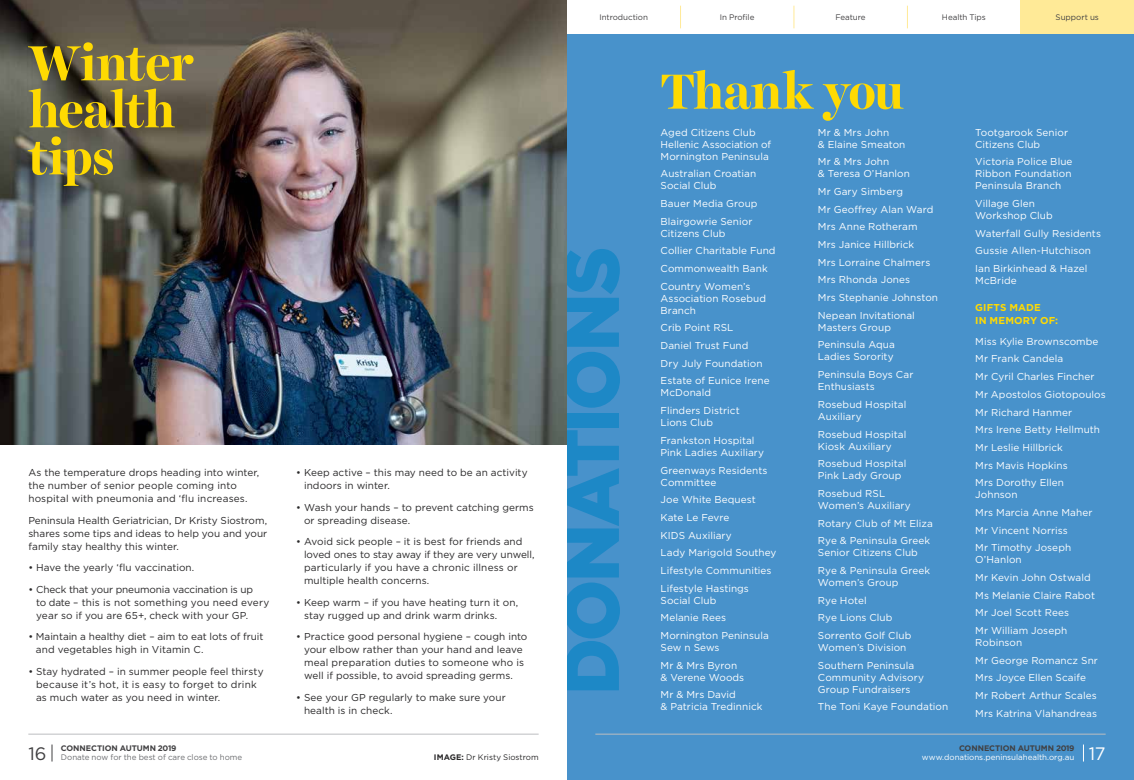
<style>
.page{position:relative;width:1134px;height:780px;background:#fff}
.page>*{position:absolute;margin:0;border:0;box-sizing:border-box;transform-origin:0 0}
.t1{font:900 78px "Gotham";letter-spacing:-.035em;color:#1d88c6;scale:.95 1}
.t2{font:700 50px/47px "Harriet Display";letter-spacing:-.015em;color:#ffda02}
.t3{font:18px "Gotham";color:#414042}
.t4{font:18px "Gotham";color:#fff}
.t5{font:10px/17.7px "Gotham";letter-spacing:.005em;color:#fff}
.t6{font:10px/13px "Gotham";letter-spacing:.005em;color:#292829}
.t7{font:700 10px/13px "Gotham";letter-spacing:.015em;color:#ffda02}
.t8{font:8px "Gotham";letter-spacing:-.005em;color:#414042}
.t9{font:700 8px "Gotham";letter-spacing:-.01em;color:#414042}
.t10{font:8px "Gotham";letter-spacing:-.005em;color:#6d6e71}
.t11{font:8px "Gotham";letter-spacing:-.005em;color:#fff}
.t12{font:8px "Gotham";color:#292829}
.s1{font-weight:700}
</style>
<div class="page">
<div style="left:567px;top:34px;width:567px;height:746px;background:#4892cb"></div>
<div style="left:1020px;top:0;width:114px;height:34px;background:#ffea97"></div>
<svg style="left:794px;top:6px;width:1px;height:22px"></svg>
<svg style="left:907px;top:6px;width:1px;height:22px"></svg>
<svg style="left:680px;top:6px;width:1px;height:22px"></svg>
<img style="left:0;top:0;width:567px;height:445px">
<hr style="left:28px;top:733px;width:511px;height:1px;background:#bcbec0">
<svg style="left:52px;top:744px;width:1px;height:17px"></svg>
<hr style="left:595px;top:733px;width:511px;height:1px;background:#bcbec0">
<svg style="left:1083px;top:744px;width:1px;height:17px"></svg>
<h2 class="t2" style="left:28px;top:39px;width:167px">Winter health tips</h2>
<p class="t6" style="left:28px;top:465px;width:233px">As the temperature drops heading into winter, the number of senior people coming into hospital with pneumonia and ‘flu increases.</p>
<p class="t6" style="left:28px;top:513px;width:240px;text-align:justify">Peninsula Health Geriatrician, Dr Kristy Siostrom, shares some tips and ideas to help you and your family stay healthy this winter.</p>
<p class="t6" style="left:28px;top:560px;width:168px">• Have the yearly ‘flu vaccination.</p>
<p class="t6" style="left:36px;top:582px;width:235px;text-indent:-8px">• Check that your pneumonia vaccination is up<br>to date – this is not something you need every year so if you are 65+, check with your GP.</p>
<p class="t6" style="left:36px;top:629px;width:229px;text-indent:-8px">• Maintain a healthy diet – aim to eat lots of fruit and vegetables high in Vitamin C.</p>
<p class="t6" style="left:36px;top:664px;width:229px;text-indent:-8px">• Stay hydrated – in summer people feel thirsty because it’s hot, it is easy to forget to drink as much water as you need in winter.</p>
<p class="t6" style="left:304px;top:465px;width:225px;text-indent:-8px">• Keep active – this may need to be an activity indoors in winter.</p>
<p class="t6" style="left:304px;top:500px;width:231px;text-indent:-8px">• Wash your hands – to prevent catching germs or spreading disease.</p>
<p class="t6" style="left:304px;top:534px;width:232px;text-indent:-8px">• Avoid sick people – it is best for friends and loved ones to stay away if they are very unwell, particularly if you have a chronic illness or multiple health concerns.</p>
<p class="t6" style="left:304px;top:595px;width:216px;text-indent:-8px">• Keep warm – if you have heating turn it on, stay rugged up and drink warm drinks.</p>
<p class="t6" style="left:304px;top:629px;width:225px;text-indent:-8px">• Practice good personal hygiene – cough into your elbow rather than your hand and leave meal preparation duties to someone who is well if possible, to avoid spreading germs.</p>
<p class="t6" style="left:304px;top:690px;width:203px;text-indent:-8px">• See your GP regularly to make sure your health is in check.</p>
<p class="t9" style="left:61px;top:743px;width:117px">CONNECTION AUTUMN 2019</p>
<p class="t10" style="left:61px;top:752px;width:183px">Donate now for the best of care close to home</p>
<h3 class="t3" style="left:28px;top:742px;width:20px">16</h3>
<p class="t12" style="left:434px;top:752px;width:106px"><span class="s1">IMAGE:</span> Dr Kristy Siostrom</p>
<p class="t8" style="left:599px;top:12px;width:50px">Introduction</p>
<p class="t8" style="left:720px;top:12px;width:36px">In Profile</p>
<p class="t8" style="left:835px;top:12px;width:32px">Feature</p>
<p class="t8" style="left:942px;top:12px;width:45px">Health Tips</p>
<p class="t8" style="left:1056px;top:12px;width:45px">Support us</p>
<h1 class="t1" style="left:537px;top:694px;width:473px;rotate:-90deg">DONATIONS</h1>
<h2 class="t2" style="left:660px;top:67px;width:245px">Thank you</h2>
<p class="t5" style="left:660px;top:126px;width:112px;line-height:12px">Aged Citizens Club<br>Hellenic Association of<br>Mornington Peninsula</p>
<p class="t5" style="left:660px;top:167px;width:97px;line-height:12px">Australian Croatian<br>Social Club</p>
<p class="t5" style="left:660px;top:194px;width:99px">Bauer Media Group<br>Blairgowrie Senior</p>
<p class="t5" style="left:660px;top:224px;width:117px">Citizens Club<br>Collier Charitable Fund<br>Commonwealth Bank<br>Country Women’s</p>
<p class="t5" style="left:660px;top:292px;width:107px;line-height:12px">Association Rosebud<br>Branch</p>
<p class="t5" style="left:660px;top:319px;width:111px">Crib Point RSL<br>Daniel Trust Fund<br>Dry July Foundation<br>Estate of Eunice Irene</p>
<p class="t5" style="left:660px;top:384px;width:81px">McDonald<br>Flinders District</p>
<p class="t5" style="left:660px;top:413px;width:96px">Lions Club<br>Frankston Hospital</p>
<p class="t5" style="left:660px;top:443px;width:108px">Pink Ladies Auxiliary<br>Greenways Residents</p>
<p class="t5" style="left:660px;top:473px;width:117px">Committee<br>Joe White Bequest<br>Kate Le Fevre<br>KIDS Auxiliary<br>Lady Marigold Southey<br>Lifestyle Communities<br>Lifestyle Hastings</p>
<p class="t5" style="left:660px;top:591px;width:110px">Social Club<br>Melanie Rees<br>Mornington Peninsula</p>
<p class="t5" style="left:660px;top:638px;width:78px">Sew n Sews<br>Mr &amp; Mrs Byron</p>
<p class="t5" style="left:660px;top:668px;width:85px">&amp; Verene Woods<br>Mr &amp; Mrs David</p>
<p class="t5" style="left:660px;top:697px;width:103px">&amp; Patricia Tredinnick</p>
<p class="t5" style="left:818px;top:126px;width:89px;line-height:12px">Mr &amp; Mrs John<br>&amp; Elaine Smeaton</p>
<p class="t5" style="left:818px;top:155px;width:94px;line-height:12px">Mr &amp; Mrs John<br>&amp; Teresa O’Hanlon</p>
<p class="t5" style="left:818px;top:182px;width:122px">Mr Gary Simberg<br>Mr Geoffrey Alan Ward<br>Mrs Anne Rotheram<br>Mrs Janice Hillbrick<br>Mrs Lorraine Chalmers<br>Mrs Rhonda Jones<br>Mrs Stephanie Johnston<br>Nepean Invitational</p>
<p class="t5" style="left:818px;top:318px;width:79px">Masters Group<br>Peninsula Aqua</p>
<p class="t5" style="left:818px;top:348px;width:97px">Ladies Sorority<br>Peninsula Boys Car</p>
<p class="t5" style="left:818px;top:377px;width:90px">Enthusiasts<br>Rosebud Hospital</p>
<p class="t5" style="left:818px;top:407px;width:90px">Auxiliary<br>Rosebud Hospital</p>
<p class="t5" style="left:818px;top:437px;width:90px">Kiosk Auxiliary<br>Rosebud Hospital</p>
<p class="t5" style="left:818px;top:466px;width:85px">Pink Lady Group<br>Rosebud RSL</p>
<p class="t5" style="left:818px;top:496px;width:116px">Women’s Auxiliary<br>Rotary Club of Mt Eliza<br>Rye &amp; Peninsula Greek</p>
<p class="t5" style="left:818px;top:543px;width:114px">Senior Citizens Club<br>Rye &amp; Peninsula Greek</p>
<p class="t5" style="left:818px;top:573px;width:95px">Women’s Group<br>Rye Hotel<br>Rye Lions Club<br>Sorrento Golf Club</p>
<p class="t5" style="left:818px;top:638px;width:98px">Women’s Division<br>Southern Peninsula</p>
<p class="t5" style="left:818px;top:671px;width:108px;line-height:12px">Community Advisory<br>Group Fundraisers</p>
<p class="t5" style="left:818px;top:697px;width:132px">The Toni Kaye Foundation</p>
<p class="t5" style="left:975px;top:126px;width:94px;line-height:12px">Tootgarook Senior<br>Citizens Club</p>
<p class="t5" style="left:975px;top:155px;width:99px;line-height:12px;text-align:justify">Victoria Police Blue Ribbon Foundation Peninsula Branch</p>
<p class="t5" style="left:975px;top:197px;width:79px;line-height:12px">Village Glen<br>Workshop Club</p>
<p class="t5" style="left:975px;top:224px;width:127px">Waterfall Gully Residents<br>Gussie Allen-Hutchison<br>Ian Birkinhead &amp; Hazel</p>
<p class="t5" style="left:975px;top:271px;width:43px">McBride</p>
<p class="t7" style="left:975px;top:301px;width:85px">GIFTS MADE<br>IN MEMORY OF:</p>
<p class="t5" style="left:975px;top:332px;width:132px">Miss Kylie Brownscombe<br>Mr Frank Candela<br>Mr Cyril Charles Fincher<br>Mr Apostolos Giotopoulos<br>Mr Richard Hanmer<br>Mrs Irene Betty Hellmuth<br>Mr Leslie Hillbrick<br>Mrs Mavis Hopkins<br>Mrs Dorothy Ellen</p>
<p class="t5" style="left:975px;top:485px;width:119px">Johnson<br>Mrs Marcia Anne Maher<br>Mr Vincent Norriss<br>Mr Timothy Joseph</p>
<p class="t5" style="left:975px;top:550px;width:121px">O’Hanlon<br>Mr Kevin John Ostwald<br>Ms Melanie Claire Rabot<br>Mr Joel Scott Rees<br>Mr William Joseph</p>
<p class="t5" style="left:975px;top:633px;width:124px">Robinson<br>Mr George Romancz Snr<br>Mrs Joyce Ellen Scaife<br>Mr Robert Arthur Scales<br>Mrs Katrina Vlahandreas</p>
<p class="t9" style="left:959px;top:743px;width:117px">CONNECTION AUTUMN 2019</p>
<p class="t11" style="left:922px;top:752px;width:154px">www.donations.peninsulahealth.org.au</p>
<h3 class="t4" style="left:1089px;top:742px;width:18px">17</h3>
</div>
